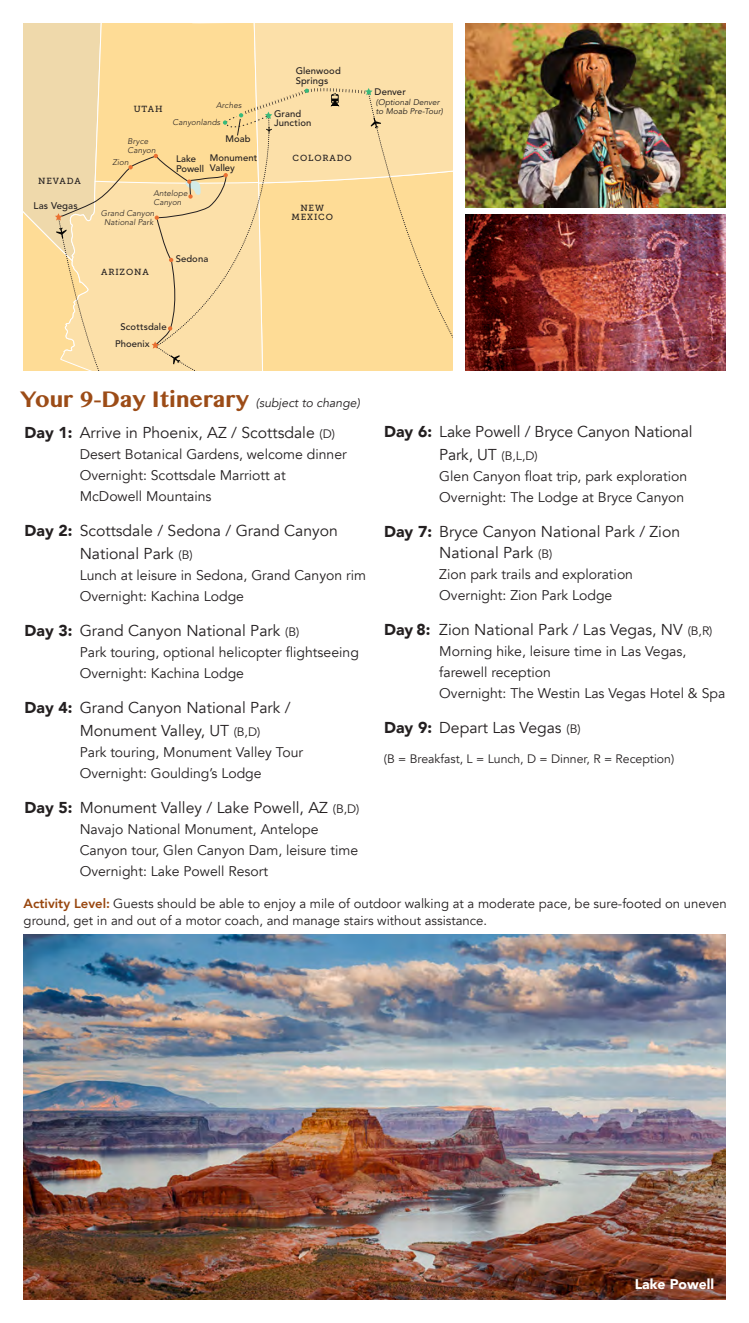
<style>
.page{position:relative;width:749px;height:1323px;background:#fff}
.page>*{position:absolute;margin:0;border:0;box-sizing:border-box;transform-origin:0 0}
.Heading{font:700 26.25px "Khmer MN";color:#9c4c17}
.Sub_Day{font:15.75px "Avenir";color:#231f20}
.Sub_Day-2{font:14px "Avenir";color:#231f20}
.t1{font:900 14px "Avenir";color:#fff}
.Heading-2{font:13.12px/16.6px "Avenir";color:#231f20}
.Heading-3{font:12.25px "Avenir";color:#231f20}
.t2{font:500 9.62px "Avenir";letter-spacing:.015em;color:#231f20}
.t3{font:500 9.45px/10.2px "Avenir";letter-spacing:.01em;color:#231f20}
.t4{font:8.75px/8.8px "Museo Slab 500";letter-spacing:.1em;color:#231f20;text-align:center}
.t5{font:italic 300 8.22px/8.8px "Avenir";letter-spacing:.01em;color:#231f20}
.t6{font:italic 8.22px/9.5px "Avenir";letter-spacing:.005em;color:#211e1e}
.s1{font-family:"Avenir";font-weight:300;font-style:italic;font-size:8.22px}
.s2{font-family:"Avenir";font-weight:400;font-style:italic;font-size:12.25px;color:#231f20}
.s3{font-weight:900}
.s4{font-size:12.25px}
.s5{font-weight:800;color:#98460e}
</style>
<div class="page">
<img style="left:465px;top:214px;width:259px;height:156px">
<img style="left:465px;top:24px;width:259px;height:183px">
<svg style="left:24px;top:24px;width:428px;height:346px;background:#f9dca0"></svg>
<img style="left:24px;top:935px;width:700px;height:364px">
<p class="t3" style="left:303px;top:63px;width:33px">Denver</p>
<p class="t3" style="left:295px;top:65px;width:46px">Glenwood<br>Springs</p>
<p class="t4" style="left:134px;top:104px;width:30px">UTAH</p>
<p class="t5" style="left:216px;top:101px;width:27px">Arches</p>
<p class="t5" style="left:172px;top:118px;width:49px">Canyonlands</p>
<p class="t3" style="left:274px;top:108px;width:39px;line-height:9.5px">Grand<br>Junction</p>
<p class="t5" style="left:127px;top:137px;width:30px">Bryce<br>Canyon</p>
<p class="t5" style="left:112px;top:157px;width:18px">Zion</p>
<p class="t4" style="left:221px;top:130px;width:61px">COLORADO</p>
<p class="t3" style="left:225px;top:133px;width:27px">Moab</p>
<p class="t3" style="left:176px;top:153px;width:30px">Lake<br>Powell</p>
<p class="t3" style="left:209px;top:152px;width:49px">Monument<br>Valley</p>
<p class="t4" style="left:292px;top:154px;width:61px">COLORADO</p>
<p class="t4" style="left:38px;top:177px;width:73px">NEVADA<span class="s1">Canyon</span></p>
<p class="t2" style="left:33px;top:198px;width:46px">Las Vegas</p>
<p class="t5" style="left:153px;top:189px;width:36px">Antelope<br>Canyon</p>
<p class="t5" style="left:101px;top:209px;width:55px;text-align:center">Grand Canyon<br>National Park</p>
<p class="t4" style="left:101px;top:268px;width:49px">ARIZONA</p>
<p class="t3" style="left:175px;top:254px;width:34px">Sedona</p>
<p class="t3" style="left:120px;top:321px;width:47px">Scottsdale</p>
<p class="t3" style="left:115px;top:338px;width:36px">Phoenix</p>
<p class="t4" style="left:291px;top:204px;width:43px">NEW<br>MEXICO</p>
<p class="t3" style="left:374px;top:86px;width:33px">Denver</p>
<p class="t6" style="left:375px;top:97px;width:68px">(Optional Denver to Moab Pre-Tour)</p>
<p class="Heading" style="left:20px;top:382px;width:341px">Your 9-Day Itinerary <span class="s2">(subject to change)</span></p>
<p class="Sub_Day" style="left:25px;top:423px;width:312px"><span class="s3">Day 1:</span> Arrive in Phoenix, AZ / Scottsdale <span class="s4">(D)</span></p>
<p class="Sub_Day-2" style="left:80px;top:446px;width:268px">Desert Botanical Gardens, welcome dinner</p>
<p class="Sub_Day-2" style="left:80px;top:467px;width:207px">Overnight: Scottsdale Marriott at</p>
<p class="Sub_Day-2" style="left:80px;top:488px;width:133px">McDowell Mountains</p>
<p class="Sub_Day" style="left:25px;top:521px;width:314px"><span class="s3">Day 2:</span> Scottsdale / Sedona / Grand Canyon</p>
<p class="Sub_Day" style="left:80px;top:544px;width:114px">National Park <span class="s4">(B)</span></p>
<p class="Sub_Day-2" style="left:80px;top:567px;width:288px">Lunch at leisure in Sedona, Grand Canyon rim</p>
<p class="Sub_Day-2" style="left:80px;top:588px;width:166px">Overnight: Kachina Lodge</p>
<p class="Sub_Day" style="left:25px;top:621px;width:276px"><span class="s3">Day 3:</span> Grand Canyon National Park <span class="s4">(B)</span></p>
<p class="Sub_Day-2" style="left:80px;top:644px;width:280px">Park touring, optional helicopter flightseeing</p>
<p class="Sub_Day-2" style="left:80px;top:665px;width:166px">Overnight: Kachina Lodge</p>
<p class="Sub_Day" style="left:25px;top:698px;width:267px"><span class="s3">Day 4:</span> Grand Canyon National Park /</p>
<p class="Sub_Day" style="left:80px;top:721px;width:182px">Monument Valley, UT <span class="s4">(B,D)</span></p>
<p class="Sub_Day-2" style="left:80px;top:743px;width:225px">Park touring, Monument Valley Tour</p>
<p class="Sub_Day-2" style="left:80px;top:764px;width:183px">Overnight: Goulding’s Lodge</p>
<p class="Sub_Day" style="left:25px;top:798px;width:336px"><span class="s3">Day 5:</span> Monument Valley / Lake Powell, AZ <span class="s4">(B,D)</span></p>
<p class="Sub_Day-2" style="left:80px;top:820px;width:240px">Navajo National Monument, Antelope</p>
<p class="Sub_Day-2" style="left:80px;top:841px;width:280px">Canyon tour, Glen Canyon Dam, leisure time</p>
<p class="Sub_Day-2" style="left:80px;top:862px;width:190px">Overnight: Lake Powell Resort</p>
<p class="Heading-2" style="left:24px;top:896px;width:704px"><span class="s5">Activity Level:</span> Guests should be able to enjoy a mile of outdoor walking at a moderate pace, be sure-footed on uneven ground, get in and out of a motor coach, and manage stairs without assistance.</p>
<p class="Sub_Day" style="left:384px;top:422px;width:310px"><span class="s3">Day 6:</span> Lake Powell / Bryce Canyon National</p>
<p class="Sub_Day" style="left:439px;top:445px;width:100px">Park, UT <span class="s4">(B,L,D)</span></p>
<p class="Sub_Day-2" style="left:439px;top:468px;width:249px">Glen Canyon float trip, park exploration</p>
<p class="Sub_Day-2" style="left:439px;top:489px;width:246px">Overnight: The Lodge at Bryce Canyon</p>
<p class="Sub_Day" style="left:384px;top:522px;width:297px"><span class="s3">Day 7:</span> Bryce Canyon National Park / Zion</p>
<p class="Sub_Day" style="left:439px;top:543px;width:114px">National Park <span class="s4">(B)</span></p>
<p class="Sub_Day-2" style="left:439px;top:566px;width:195px">Zion park trails and exploration</p>
<p class="Sub_Day-2" style="left:439px;top:587px;width:174px">Overnight: Zion Park Lodge</p>
<p class="Sub_Day" style="left:384px;top:620px;width:329px"><span class="s3">Day 8:</span> Zion National Park / Las Vegas, NV <span class="s4">(B,R)</span></p>
<p class="Sub_Day-2" style="left:439px;top:643px;width:248px">Morning hike, leisure time in Las Vegas,</p>
<p class="Sub_Day-2" style="left:439px;top:664px;width:113px">farewell reception</p>
<p class="Sub_Day-2" style="left:439px;top:685px;width:287px">Overnight: The Westin Las Vegas Hotel &amp; Spa</p>
<p class="Sub_Day" style="left:384px;top:718px;width:198px"><span class="s3">Day 9:</span> Depart Las Vegas <span class="s4">(B)</span></p>
<p class="Heading-3" style="left:383px;top:751px;width:291px">(B = Breakfast, L = Lunch, D = Dinner, R = Reception)</p>
<p class="t1" style="left:634px;top:1272px;width:81px">Lake Powell</p>
</div>
